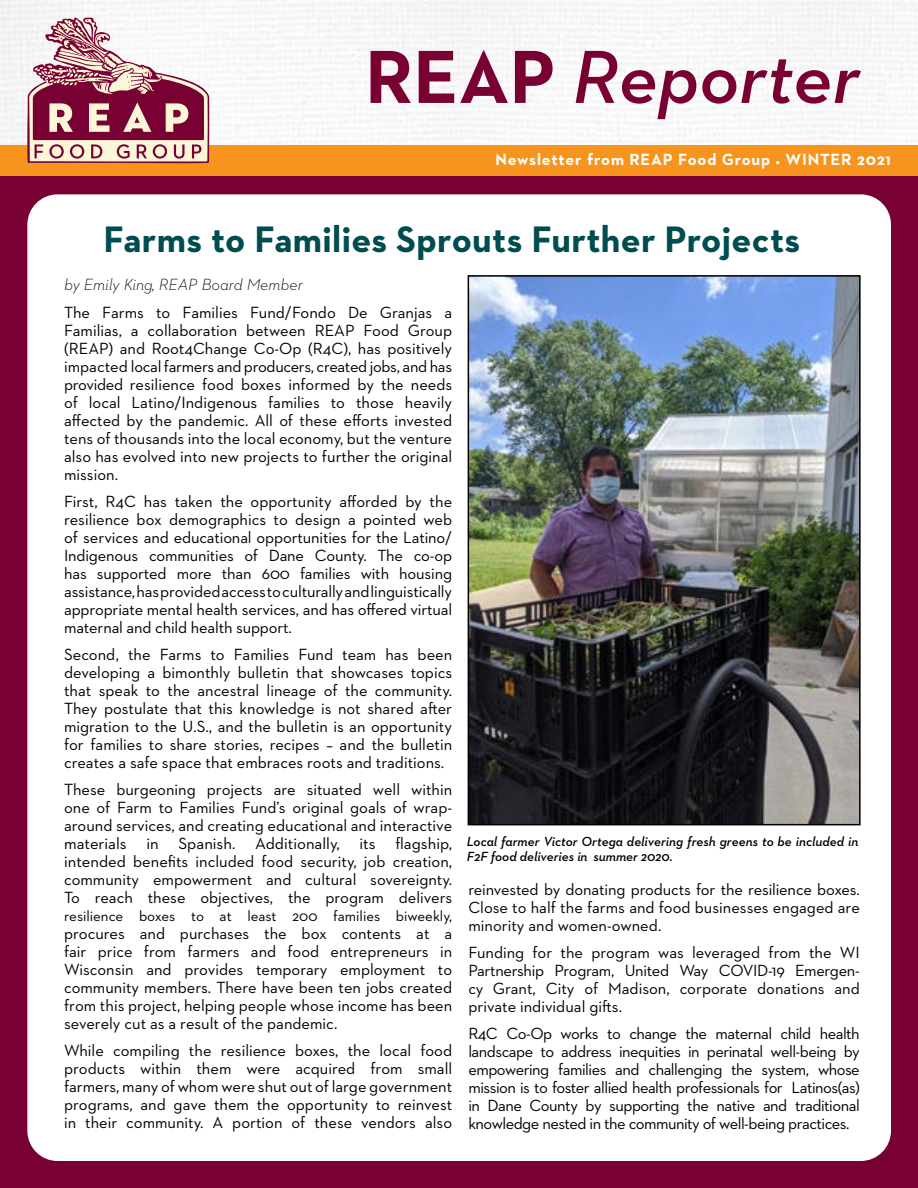
<style>
.page{position:relative;width:918px;height:1188px;background:#fff}
.page>*{position:absolute;margin:0;border:0;box-sizing:border-box;transform-origin:0 0}
.t1{font:italic 600 76.5px "Neutraface 2 Text";color:#780032}
.t2{font:700 37.5px "Neutraface 2 Text";letter-spacing:.01em;color:#004c4e}
.t3{font:16.5px/18px "Neutraface 2 Text";color:#000;text-align:justify}
.t4{font:700 16.5px "Neutraface 2 Text";letter-spacing:.05em;color:#fff}
.t5{font:italic 300 16.5px "Neutraface 2 Text";color:#000}
.t6{font:15px "Neutraface 2 Text";color:#000}
.t7{font:italic 600 13.5px/15px "Neutraface 2 Text";color:#000}
.s1{font-weight:700;font-style:normal}
.s2{font-weight:400}
</style>
<div class="page">
<div style="left:0;top:174px;width:918px;height:1014px;background:#780032"></div>
<div style="left:27px;top:194px;width:864px;height:967px;background:#fff;border-radius:30px"></div>
<img style="left:471px;top:278px;width:387px;height:544px">
<div style="left:468px;top:275px;width:393px;height:550px;border:2px solid #000"></div>
<div style="left:0;top:145px;width:918px;height:31px;background:#f7941e"></div>
<svg style="left:27px;top:17px;width:182px;height:146px"></svg>
<h1 class="t1" style="left:365px;top:29px;width:496px"><span class="s1">REAP</span> Reporter</h1>
<p class="t4" style="left:496px;top:149px;width:397px">Newsletter from REAP Food Group <span class="s2">•</span> WINTER 2021</p>
<h2 class="t2" style="left:104px;top:215px;width:698px">Farms to Families Sprouts Further Projects</h2>
<p class="t5" style="left:64px;top:274px;width:240px">by Emily King, REAP Board Member</p>
<p class="t3" style="left:64px;top:303px;width:390px">The Farms to Families Fund/Fondo De Granjas a Familias, a collaboration between REAP Food Group (REAP) and Root4Change Co-Op (R4C), has positively impacted local farmers and producers, created jobs, and has provided resilience food boxes informed by the needs of local Latino/Indigenous families to those heavily affected by the pandemic. All of these efforts invested tens of thousands into the local economy, but the venture also has evolved into new projects to further the original mission.</p>
<p class="t3" style="left:64px;top:492px;width:390px">First, R4C has taken the opportunity afforded by the resilience box demographics to design a pointed web of services and educational opportunities for the Latino/ Indigenous communities of Dane County. The co-op has supported more than 600 families with housing assistance, has provided access to culturally and linguistically appropriate mental health services, and has offered virtual maternal and child health support.</p>
<p class="t3" style="left:64px;top:645px;width:390px">Second, the Farms to Families Fund team has been developing a bimonthly bulletin that showcases topics that speak to the ancestral lineage of the community.<br>They postulate that this knowledge is not shared after migration to the U.S., and the bulletin is an opportunity for families to share stories, recipes – and the bulletin creates a safe space that embraces roots and traditions.</p>
<p class="t3" style="left:64px;top:780px;width:390px">These burgeoning projects are situated well within one of Farm to Families Fund’s original goals of wrap&shy;around services, and creating educational and interactive materials in Spanish. Additionally, its flagship, intended benefits included food security, job creation, community empowerment and cultural sovereignty.<br>To reach these objectives, the program delivers</p>
<p class="t6" style="left:64px;top:906px;width:390px">resilience boxes to at least 200 families biweekly,</p>
<p class="t3" style="left:64px;top:924px;width:390px">procures and purchases the box contents at a fair price from farmers and food entrepreneurs in Wisconsin and provides temporary employment to community members. There have been ten jobs created from this project, helping people whose income has been severely cut as a result of the pandemic.</p>
<p class="t3" style="left:64px;top:1041px;width:390px">While compiling the resilience boxes, the local food products within them were acquired from small farmers, many of whom were shut out of large government programs, and gave them the opportunity to reinvest in their community. A portion of these vendors also</p>
<p class="t7" style="left:467px;top:833px;width:393px">Local farmer Victor Ortega delivering fresh greens to be included in<br>F2F food deliveries in summer 2020.</p>
<p class="t3" style="left:468px;top:880px;width:393px">reinvested by donating products for the resilience boxes.<br>Close to half the farms and food businesses engaged are minority and women-owned.</p>
<p class="t3" style="left:468px;top:943px;width:393px">Funding for the program was leveraged from the WI Partnership Program, United Way COVID-19 Emergen&shy;cy Grant, City of Madison, corporate donations and private individual gifts.</p>
<p class="t3" style="left:468px;top:1024px;width:393px">R4C Co-Op works to change the maternal child health landscape to address inequities in perinatal well-being by empowering families and challenging the system, whose mission is to foster allied health professionals for Latinos(as) in Dane County by supporting the native and traditional knowledge nested in the community of well-being practices.</p>
</div>
